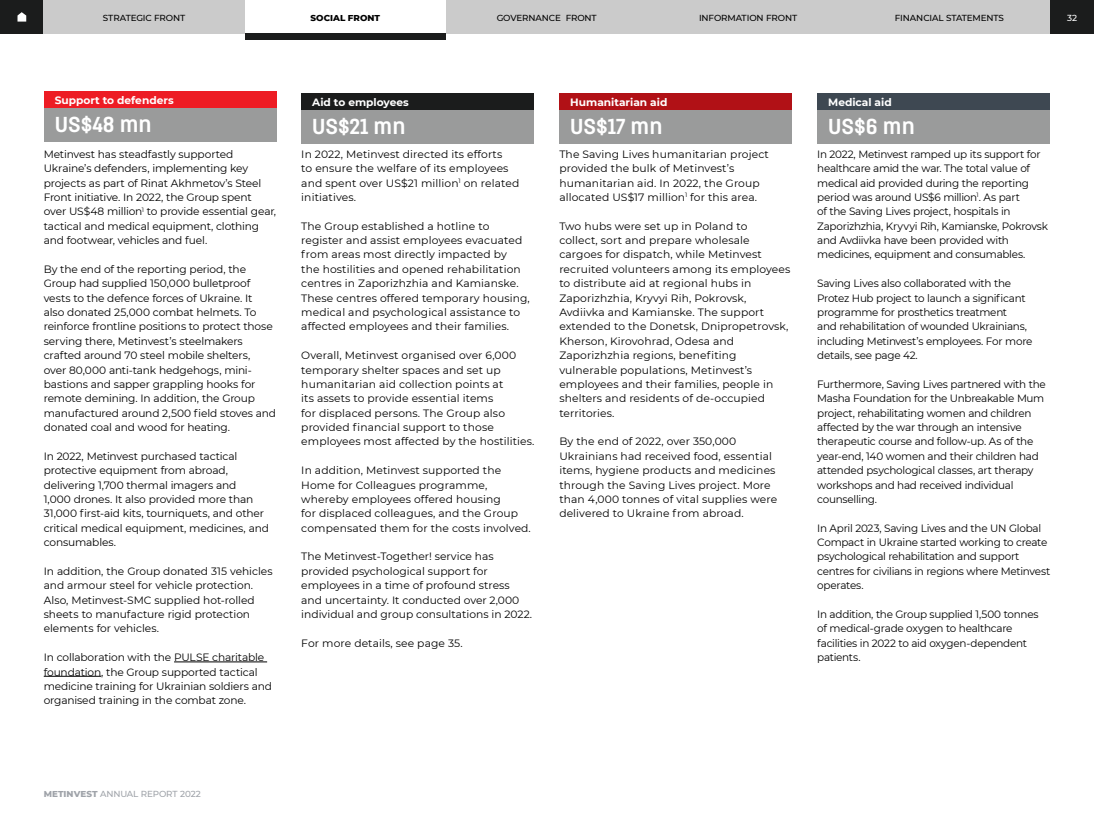
<style>
.page{position:relative;width:1094px;height:819px;background:#fff}
.page>*{position:absolute;margin:0;border:0;box-sizing:border-box;transform-origin:0 0}
.t1{font:700 22.5px "Azovsteel";color:#fff}
.t2{font:10.62px/14.4px "Montserrat";letter-spacing:-.01em;color:#000}
.t3{font:10.62px/14.4px "Montserrat";letter-spacing:.01em;color:#000}
.t4{font:700 10.62px "Montserrat";color:#fff}
.t5{font:500 8.75px "Montserrat";letter-spacing:-.01em;color:#000}
.t6{font:500 8.75px "Montserrat";letter-spacing:-.01em;color:#9fa3a9}
.t7{font:800 8.75px "Montserrat";color:#000}
.t8{font:500 8.75px "Montserrat";color:#fff}
.s1{font-weight:800}
</style>
<div class="page">
<hr style="left:174px;top:661px;width:93px;height:1px;background:#000">
<hr style="left:44px;top:676px;width:57px;height:1px;background:#000">
<div style="left:44px;top:91px;width:233px;height:17px;background:#ed1c24"></div>
<div style="left:44px;top:108px;width:233px;height:34px;background:#9a9b9b"></div>
<div style="left:301px;top:93px;width:233px;height:17px;background:#1b1c1c"></div>
<div style="left:301px;top:110px;width:233px;height:33px;background:#9a9b9b"></div>
<div style="left:559px;top:93px;width:233px;height:17px;background:#b11116"></div>
<div style="left:559px;top:110px;width:233px;height:33px;background:#9a9b9b"></div>
<div style="left:817px;top:93px;width:233px;height:17px;background:#3e4852"></div>
<div style="left:817px;top:110px;width:233px;height:33px;background:#9a9b9b"></div>
<div style="left:1050px;top:0;width:44px;height:34px;background:#1b1c1c"></div>
<div style="left:0;top:0;width:44px;height:34px;background:#1b1c1c"></div>
<div style="left:44px;top:0;width:1006px;height:34px;background:#cbcbcb"></div>
<div style="left:245px;top:0;width:201px;height:34px;background:#fff"></div>
<div style="left:245px;top:34px;width:201px;height:6px;background:#1b1c1c"></div>
<svg style="left:18px;top:12px;width:8px;height:10px"></svg>
<p class="t5" style="left:103px;top:12px;width:84px">STRATEGIC FRONT</p>
<p class="t7" style="left:311px;top:11px;width:71px">SOCIAL FRONT</p>
<p class="t5" style="left:497px;top:12px;width:102px">GOVERNANCE FRONT</p>
<p class="t5" style="left:895px;top:12px;width:111px">FINANCIAL STATEMENTS</p>
<p class="t8" style="left:1067px;top:12px;width:12px">32</p>
<p class="t5" style="left:699px;top:12px;width:100px">INFORMATION FRONT</p>
<p class="t4" style="left:55px;top:93px;width:120px">Support to defenders</p>
<h1 class="t1" style="left:55px;top:111px;width:98px">US$48 mn</h1>
<p class="t2" style="left:44px;top:146px;width:234px">Metinvest has steadfastly supported Ukraine’s defenders, implementing key projects as part of Rinat Akhmetov’s Steel Front initiative. In 2022, the Group spent over US$48 million<sup>1</sup> to provide essential gear, tactical and medical equipment, clothing and footwear, vehicles and fuel.</p>
<p class="t2" style="left:44px;top:261px;width:234px">By the end of the reporting period, the Group had supplied 150,000 bulletproof vests to the defence forces of Ukraine. It<br>also donated 25,000 combat helmets. To reinforce frontline positions to protect those serving there, Metinvest’s steelmakers crafted around 70 steel mobile shelters,<br>over 80,000 anti-tank hedgehogs, mini&shy;bastions and sapper grappling hooks for remote demining. In addition, the Group manufactured around 2,500 field stoves and donated coal and wood for heating.</p>
<p class="t2" style="left:44px;top:448px;width:227px">In 2022, Metinvest purchased tactical protective equipment from abroad, delivering 1,700 thermal imagers and<br>1,000 drones. It also provided more than 31,000 first-aid kits, tourniquets, and other critical medical equipment, medicines, and consumables.</p>
<p class="t2" style="left:44px;top:563px;width:230px">In addition, the Group donated 315 vehicles and armour steel for vehicle protection.<br>Also, Metinvest-SMC supplied hot-rolled sheets to manufacture rigid protection elements for vehicles.</p>
<p class="t2" style="left:44px;top:650px;width:230px">In collaboration with the PULSE charitable foundation, the Group supported tactical medicine training for Ukrainian soldiers and organised training in the combat zone.</p>
<p class="t4" style="left:312px;top:95px;width:98px">Aid to employees</p>
<h1 class="t1" style="left:312px;top:113px;width:95px">US$21 mn</h1>
<p class="t3" style="left:301px;top:146px;width:219px">In 2022, Metinvest directed its efforts<br>to ensure the welfare of its employees and spent over US$21 million<sup>1</sup> on related initiatives.</p>
<p class="t3" style="left:301px;top:218px;width:230px">The Group established a hotline to register and assist employees evacuated from areas most directly impacted by<br>the hostilities and opened rehabilitation centres in Zaporizhzhia and Kamianske.<br>These centres offered temporary housing, medical and psychological assistance to affected employees and their families.</p>
<p class="t3" style="left:301px;top:348px;width:235px">Overall, Metinvest organised over 6,000 temporary shelter spaces and set up humanitarian aid collection points at<br>its assets to provide essential items<br>for displaced persons. The Group also provided financial support to those employees most affected by the hostilities.</p>
<p class="t3" style="left:301px;top:463px;width:231px">In addition, Metinvest supported the Home for Colleagues programme, whereby employees offered housing<br>for displaced colleagues, and the Group compensated them for the costs involved.</p>
<p class="t2" style="left:301px;top:549px;width:232px">The Metinvest-Together! service has provided psychological support for employees in a time of profound stress and uncertainty. It conducted over 2,000 individual and group consultations in 2022.</p>
<p class="t3" style="left:301px;top:635px;width:163px">For more details, see page 35.</p>
<p class="t4" style="left:570px;top:95px;width:99px">Humanitarian aid</p>
<h1 class="t1" style="left:570px;top:113px;width:94px">US$17 mn</h1>
<p class="t3" style="left:559px;top:146px;width:211px">The Saving Lives humanitarian project provided the bulk of Metinvest’s humanitarian aid. In 2022, the Group allocated US$17 million<sup>1</sup> for this area.</p>
<p class="t3" style="left:559px;top:218px;width:232px">Two hubs were set up in Poland to<br>collect, sort and prepare wholesale cargoes for dispatch, while Metinvest recruited volunteers among its employees to distribute aid at regional hubs in Zaporizhzhia, Kryvyi Rih, Pokrovsk, Avdiivka and Kamianske. The support extended to the Donetsk, Dnipropetrovsk, Kherson, Kirovohrad, Odesa and Zaporizhzhia regions, benefiting vulnerable populations, Metinvest’s employees and their families, people in shelters and residents of de-occupied territories.</p>
<p class="t3" style="left:559px;top:434px;width:219px">By the end of 2022, over 350,000<br>Ukrainians had received food, essential items, hygiene products and medicines through the Saving Lives project. More than 4,000 tonnes of vital supplies were delivered to Ukraine from abroad.</p>
<p class="t4" style="left:828px;top:95px;width:65px">Medical aid</p>
<h1 class="t1" style="left:828px;top:113px;width:88px">US$6 mn</h1>
<p class="t2" style="left:817px;top:146px;width:232px">In 2022, Metinvest ramped up its support for healthcare amid the war. The total value of medical aid provided during the reporting period was around US$6 million<sup>1</sup>. As part<br>of the Saving Lives project, hospitals in Zaporizhzhia, Kryvyi Rih, Kamianske, Pokrovsk and Avdiivka have been provided with medicines, equipment and consumables.</p>
<p class="t2" style="left:817px;top:276px;width:217px">Saving Lives also collaborated with the Protez Hub project to launch a significant programme for prosthetics treatment<br>and rehabilitation of wounded Ukrainians, including Metinvest’s employees. For more details, see page 42.</p>
<p class="t2" style="left:817px;top:376px;width:230px">Furthermore, Saving Lives partnered with the Masha Foundation for the Unbreakable Mum project, rehabilitating women and children affected by the war through an intensive therapeutic course and follow-up. As of the year-end, 140 women and their children had attended psychological classes, art therapy workshops and had received individual counselling.</p>
<p class="t2" style="left:817px;top:520px;width:235px">In April 2023, Saving Lives and the UN Global Compact in Ukraine started working to create psychological rehabilitation and support centres for civilians in regions where Metinvest operates.</p>
<p class="t2" style="left:817px;top:606px;width:223px">In addition, the Group supplied 1,500 tonnes of medical-grade oxygen to healthcare facilities in 2022 to aid oxygen-dependent patients.</p>
<p class="t6" style="left:44px;top:788px;width:159px"><span class="s1">METINVEST</span> ANNUAL REPORT 2022</p>
</div>
